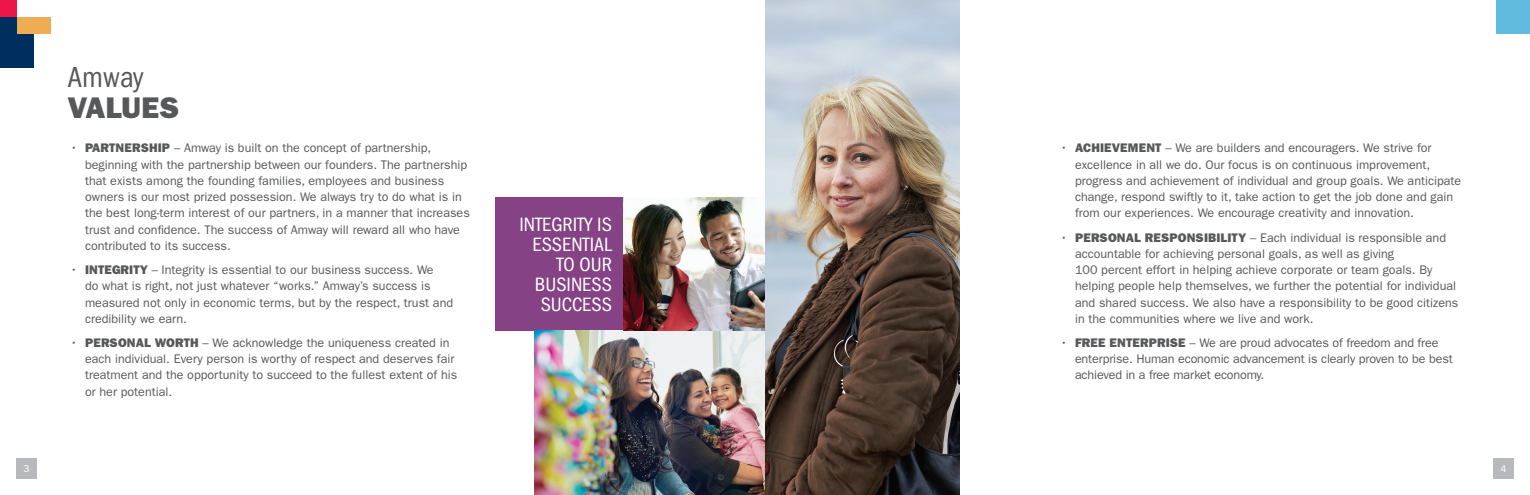
<style>
.page{position:relative;width:1530px;height:495px;background:#fff}
.page>*{position:absolute;margin:0;border:0;box-sizing:border-box;transform-origin:0 0}
.t1{font:800 30px "Franklin Gothic";color:#57585a}
.t2{font:condensed 30px "Franklin Gothic";color:#57585a}
.t3{font:condensed 20px/20px "Franklin Gothic";color:#fff;text-align:right}
.t4{font:12.5px/16.2px "Franklin Gothic";color:#57585a}
.t5{font:10px "Franklin Gothic";color:#fff}
.s1{font-weight:800}
</style>
<div class="page">
<div style="left:495px;top:197px;width:128px;height:134px;background:#854385"></div>
<img style="left:534px;top:331px;width:231px;height:164px">
<img style="left:765px;top:0;width:194px;height:495px">
<img style="left:623px;top:197px;width:142px;height:134px">
<div style="left:0;top:17px;width:34px;height:50px;background:#002f5f"></div>
<div style="left:0;top:0;width:17px;height:17px;background:#ed164b"></div>
<div style="left:17px;top:17px;width:34px;height:17px;background:#eeac53"></div>
<div style="left:1496px;top:0;width:34px;height:34px;background:#61bbdf"></div>
<div style="left:1494px;top:459px;width:20px;height:20px;background:#b8b9bc"></div>
<div style="left:16px;top:459px;width:20px;height:20px;background:#b8b9bc"></div>
<h1 class="t2" style="left:68px;top:67px;width:78px">Amway</h1>
<h1 class="t1" style="left:68px;top:97px;width:113px">VALUES</h1>
<p class="t4" style="left:85px;top:141px;width:386px;text-indent:-15px">• <span class="s1">PARTNERSHIP</span> – Amway is built on the concept of partnership, beginning with the partnership between our founders. The partnership that exists among the founding families, employees and business owners is our most prized possession. We always try to do what is in the best long-term interest of our partners, in a manner that increases trust and confidence. The success of Amway will reward all who have contributed to its success.</p>
<p class="t4" style="left:85px;top:263px;width:370px;text-indent:-15px">• <span class="s1">INTEGRITY</span> – Integrity is essential to our business success. We<br>do what is right, not just whatever “works.” Amway’s success is measured not only in economic terms, but by the respect, trust and credibility we earn.</p>
<p class="t4" style="left:85px;top:336px;width:374px;text-indent:-15px">• <span class="s1">PERSONAL WORTH</span> – We acknowledge the uniqueness created in each individual. Every person is worthy of respect and deserves fair treatment and the opportunity to succeed to the fullest extent of his or her potential.</p>
<h2 class="t3" style="left:519px;top:216px;width:94px">INTEGRITY IS<br>ESSENTIAL<br>TO OUR<br>BUSINESS<br>SUCCESS</h2>
<p class="t4" style="left:1075px;top:141px;width:388px;text-indent:-15px">• <span class="s1">ACHIEVEMENT</span> – We are builders and encouragers. We strive for excellence in all we do. Our focus is on continuous improvement, progress and achievement of individual and group goals. We anticipate change, respond swiftly to it, take action to get the job done and gain from our experiences. We encourage creativity and innovation.</p>
<p class="t4" style="left:1075px;top:230px;width:385px;text-indent:-15px">• <span class="s1">PERSONAL RESPONSIBILITY</span> – Each individual is responsible and accountable for achieving personal goals, as well as giving<br>100 percent effort in helping achieve corporate or team goals. By helping people help themselves, we further the potential for individual and shared success. We also have a responsibility to be good citizens in the communities where we live and work.</p>
<p class="t4" style="left:1075px;top:336px;width:379px;text-indent:-15px">• <span class="s1">FREE ENTERPRISE</span> – We are proud advocates of freedom and free enterprise. Human economic advancement is clearly proven to be best achieved in a free market economy.</p>
<p class="t5" style="left:23px;top:465px;width:7px">3</p>
<p class="t5" style="left:1501px;top:465px;width:8px">4</p>
</div>
